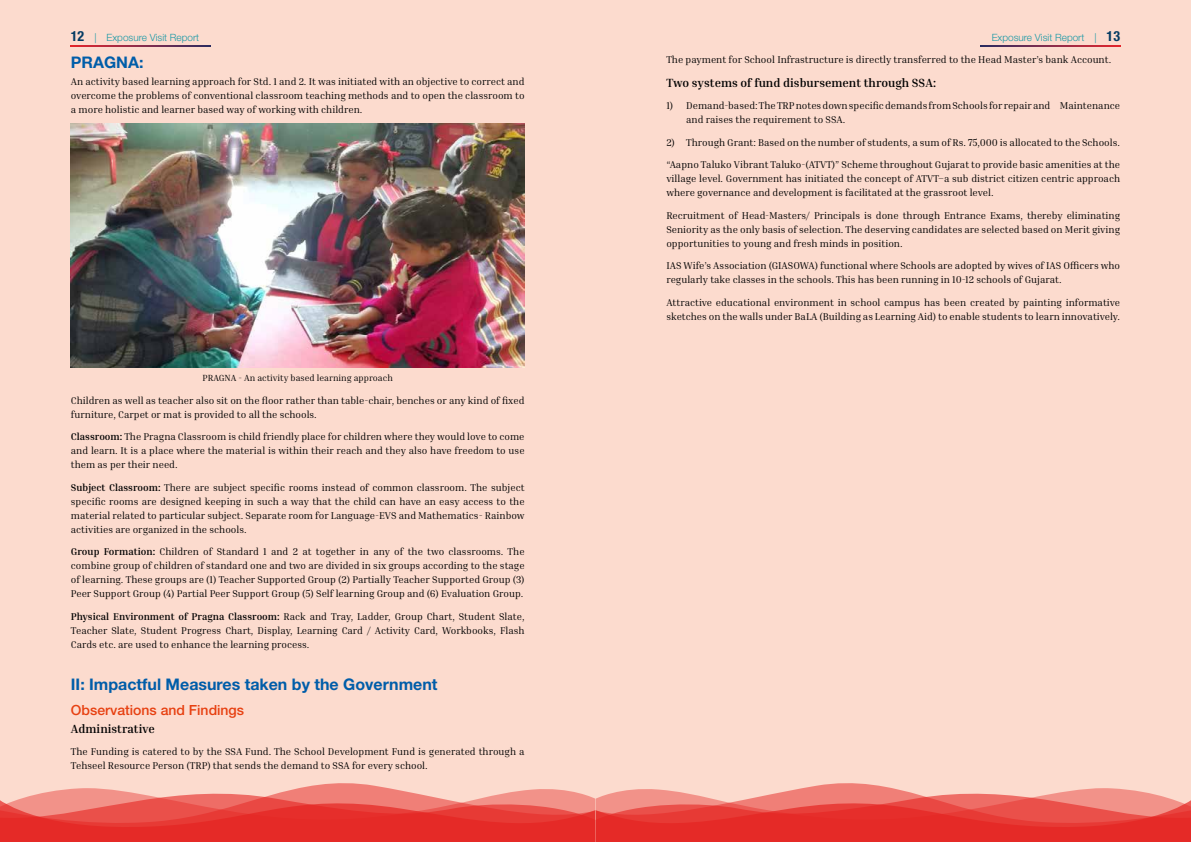
<style>
.page{position:relative;width:1191px;height:842px;background:#fff}
.page>*{position:absolute;margin:0;border:0;box-sizing:border-box;transform-origin:0 0}
.t1{font:700 16px "Helvetica Neue LT Std";color:#005da9}
.t2{font:500 14px "Helvetica Neue LT Std";color:#e74011}
.t3{font:700 12px "Inria Serif";color:#000}
.t4{font:10px/14px "Inria Serif";color:#000;text-align:justify}
.t5{font:300 10px "Helvetica Neue LT Std";color:#1999a6}
.t6{font:9px "Inria Serif";color:#000}
.s1{font-weight:700;font-stretch:condensed;font-size:14px;color:#053b63}
.s2{font-weight:700}
</style>
<div class="page">
<div style="left:0;top:0;width:595px;height:842px;background:#fcdbce"></div>
<div style="left:595px;top:0;width:596px;height:842px;background:#fcdbce"></div>
<svg style="left:0;top:783px;width:1191px;height:59px"></svg>
<svg style="left:981px;top:45px;width:139px;height:2px"></svg>
<svg style="left:71px;top:45px;width:139px;height:2px"></svg>
<img style="left:71px;top:124px;width:453px;height:243px">
<p class="t5" style="left:71px;top:31px;width:130px"><span class="s1">12</span> | Exposure Visit Report</p>
<p class="t5" style="left:991px;top:31px;width:130px">Exposure Visit Report | <span class="s1">13</span></p>
<h1 class="t1" style="left:71px;top:53px;width:74px">PRAGNA:</h1>
<p class="t4" style="left:71px;top:74px;width:455px">An activity based learning approach for Std. 1 and 2. It was initiated with an objective to correct and overcome the problems of conventional classroom teaching methods and to open the classroom to a more holistic and learner based way of working with children.</p>
<p class="t4" style="left:666px;top:53px;width:446px">The payment for School Infrastructure is directly transferred to the Head Master’s bank Account.</p>
<p class="t3" style="left:666px;top:75px;width:271px">Two systems of fund disbursement through SSA:</p>
<p class="t4" style="left:686px;top:99px;width:435px;text-indent:-20px">1) Demand-based: The TRP notes down specific demands from Schools for repair and Maintenance and raises the requirement to SSA.</p>
<p class="t4" style="left:666px;top:135px;width:455px">2) Through Grant: Based on the number of students, a sum of Rs. 75,000 is allocated to the Schools.</p>
<p class="t4" style="left:666px;top:158px;width:455px">“Aapno Taluko Vibrant Taluko-(ATVT)” Scheme throughout Gujarat to provide basic amenities at the village level. Government has initiated the concept of ATVT–a sub district citizen centric approach where governance and development is facilitated at the grassroot level.</p>
<p class="t4" style="left:666px;top:208px;width:455px">Recruitment of Head-Masters/ Principals is done through Entrance Exams, thereby eliminating Seniority as the only basis of selection. The deserving candidates are selected based on Merit giving opportunities to young and fresh minds in position.</p>
<p class="t4" style="left:666px;top:259px;width:455px">IAS Wife’s Association (GIASOWA) functional where Schools are adopted by wives of IAS Officers who regularly take classes in the schools. This has been running in 10-12 schools of Gujarat.</p>
<p class="t4" style="left:666px;top:295px;width:455px">Attractive educational environment in school campus has been created by painting informative sketches on the walls under BaLA (Building as Learning Aid) to enable students to learn innovatively.</p>
<p class="t6" style="left:203px;top:372px;width:192px">PRAGNA - An activity based learning approach</p>
<p class="t4" style="left:71px;top:393px;width:455px">Children as well as teacher also sit on the floor rather than table-chair, benches or any kind of fixed furniture, Carpet or mat is provided to all the schools.</p>
<p class="t4" style="left:71px;top:429px;width:455px"><span class="s2">Classroom:</span> The Pragna Classroom is child friendly place for children where they would love to come and learn. It is a place where the material is within their reach and they also have freedom to use them as per their need.</p>
<p class="t4" style="left:71px;top:480px;width:455px"><span class="s2">Subject Classroom:</span> There are subject specific rooms instead of common classroom. The subject specific rooms are designed keeping in such a way that the child can have an easy access to the material related to particular subject. Separate room for Language-EVS and Mathematics- Rainbow activities are organized in the schools.</p>
<p class="t4" style="left:71px;top:544px;width:455px"><span class="s2">Group Formation:</span> Children of Standard 1 and 2 at together in any of the two classrooms. The combine group of children of standard one and two are divided in six groups according to the stage of learning. These groups are (1) Teacher Supported Group (2) Partially Teacher Supported Group (3)<br>Peer Support Group (4) Partial Peer Support Group (5) Self learning Group and (6) Evaluation Group.</p>
<p class="t4" style="left:71px;top:609px;width:455px"><span class="s2">Physical Environment of Pragna Classroom:</span> Rack and Tray, Ladder, Group Chart, Student Slate, Teacher Slate, Student Progress Chart, Display, Learning Card / Activity Card, Workbooks, Flash Cards etc. are used to enhance the learning process.</p>
<h1 class="t1" style="left:71px;top:674px;width:368px">II: Impactful Measures taken by the Government</h1>
<h2 class="t2" style="left:71px;top:702px;width:175px">Observations and Findings</h2>
<p class="t3" style="left:71px;top:721px;width:85px">Administrative</p>
<p class="t4" style="left:71px;top:745px;width:455px">The Funding is catered to by the SSA Fund. The School Development Fund is generated through a<br>Tehseel Resource Person (TRP) that sends the demand to SSA for every school.</p>
</div>
